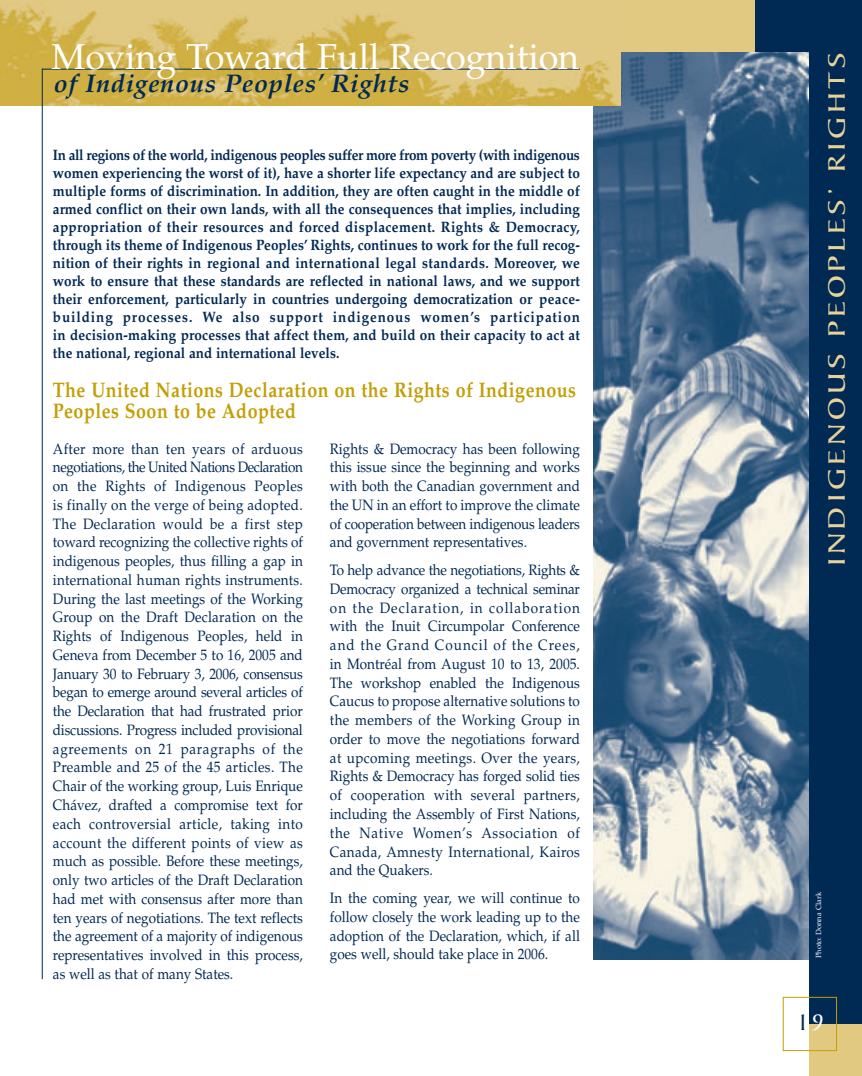
<style>
.page{position:relative;width:862px;height:1076px;background:#fff}
.page>*{position:absolute;margin:0;border:0;box-sizing:border-box;transform-origin:0 0}
.t1{font:36px "Palatino";letter-spacing:-.005em;color:#fff}
.t2{font:italic 700 25.5px "Palatino";letter-spacing:.025em;color:#002954}
.t3{font:25.5px "Baker Signet";letter-spacing:.105em;color:#e7d398;scale:1.3 1}
.t4{font:24px "Baker Signet";color:#002954}
.t5{font:700 21px/21px "Palatino";letter-spacing:.025em;color:#c39f06;scale:.85 1}
.t6{font:15px/18.8px "Palatino";color:#002954;text-align:justify;scale:.9 1}
.t7{font:700 15px/18px "Palatino";color:#002954;text-align:justify;scale:.9 1}
.t8{font:7.5px "Palatino";color:#fff}
.s1{color:#fff}
</style>
<div class="page">
<img style="left:593px;top:52px;width:216px;height:907px">
<div style="left:593px;top:0;width:257px;height:52px;background:#e1c982"></div>
<div style="left:809px;top:0;width:52px;height:1075px;background:#002954"></div>
<div style="left:755px;top:0;width:54px;height:52px;background:#002954"></div>
<div style="left:809px;top:1023px;width:52px;height:52px;background:#e1c982"></div>
<img style="left:0;top:0;width:620px;height:106px">
<hr style="left:42px;top:69px;width:537px;height:1px;background:#002954">
<hr style="left:42px;top:69px;width:1px;height:909px;background:#002954">
<h1 class="t1" style="left:51px;top:42px;width:529px">Moving Toward Full Recognition</h1>
<h2 class="t2" style="left:54px;top:73px;width:357px">of Indigenous Peoples’ Rights</h2>
<p class="t7" style="left:53px;top:147px;width:587px">In all regions of the world, indigenous peoples suffer more from poverty (with indigenous women experiencing the worst of it), have a shorter life expectancy and are subject to multiple forms of discrimination. In addition, they are often caught in the middle of armed conflict on their own lands, with all the consequences that implies, including appropriation of their resources and forced displacement. Rights &amp; Democracy, through its theme of Indigenous Peoples’ Rights, continues to work for the full recog&shy;nition of their rights in regional and international legal standards. Moreover, we work to ensure that these standards are reflected in national laws, and we support their enforcement, particularly in countries undergoing democratization or peace&shy;building processes. We also support indigenous women’s participation in decision-making processes that affect them, and build on their capacity to act at the national, regional and international levels.</p>
<h3 class="t5" style="left:53px;top:381px;width:616px">The United Nations Declaration on the Rights of Indigenous<br>Peoples Soon to be Adopted</h3>
<p class="t6" style="left:53px;top:440px;width:279px">After more than ten years of arduous negotiations, the United Nations Declaration on the Rights of Indigenous Peoples is finally on the verge of being adopted.<br>The Declaration would be a first step toward recognizing the collective rights of indigenous peoples, thus filling a gap in international human rights instruments.<br>During the last meetings of the Working Group on the Draft Declaration on the Rights of Indigenous Peoples, held in Geneva from December 5 to 16, 2005 and January 30 to February 3, 2006, consensus began to emerge around several articles of the Declaration that had frustrated prior discussions. Progress included provisional agreements on 21 paragraphs of the Preamble and 25 of the 45 articles. The Chair of the working group, Luis Enrique Chávez, drafted a compromise text for each controversial article, taking into account the different points of view as much as possible. Before these meetings, only two articles of the Draft Declaration had met with consensus after more than ten years of negotiations. The text reflects the agreement of a majority of indigenous representatives involved in this process, as well as that of many States.</p>
<p class="t6" style="left:330px;top:440px;width:279px">Rights &amp; Democracy has been following this issue since the beginning and works with both the Canadian government and the UN in an effort to improve the climate of cooperation between indigenous leaders and government representatives.</p>
<p class="t6" style="left:330px;top:562px;width:279px">To help advance the negotiations, Rights &amp; Democracy organized a technical seminar on the Declaration, in collaboration with the Inuit Circumpolar Conference and the Grand Council of the Crees, in Montréal from August 10 to 13, 2005.<br>The workshop enabled the Indigenous Caucus to propose alternative solutions to the members of the Working Group in order to move the negotiations forward at upcoming meetings. Over the years, Rights &amp; Democracy has forged solid ties of cooperation with several partners, including the Assembly of First Nations, the Native Women’s Association of Canada, Amnesty International, Kairos and the Quakers.</p>
<p class="t6" style="left:330px;top:890px;width:279px">In the coming year, we will continue to follow closely the work leading up to the adoption of the Declaration, which, if all goes well, should take place in 2006.</p>
<h2 class="t3" style="left:826px;top:565px;width:396px;rotate:-90deg">INDIGENOUS PEOPLES’ RIGHTS</h2>
<p class="t8" style="left:815px;top:958px;width:68px;rotate:-90deg">Photo: Donna Clark</p>
<h3 class="t4" style="left:798px;top:1012px;width:26px">1 <span class="s1">9</span></h3>
</div>
